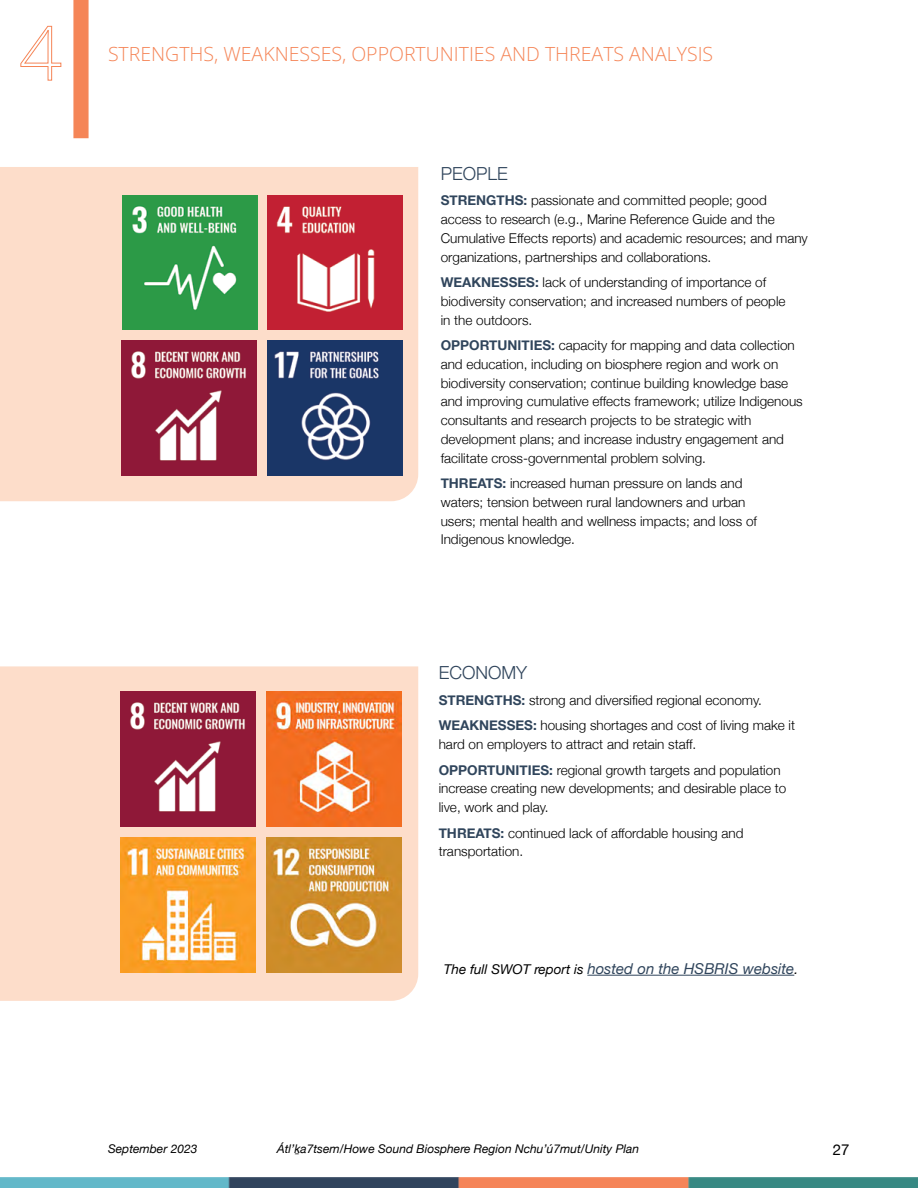
<style>
.page{position:relative;width:918px;height:1188px;background:#fff}
.page>*{position:absolute;margin:0;border:0;box-sizing:border-box;transform-origin:0 0}
.t1{font:300 19.5px "Open Sans";color:#f58557}
.t2{font:300 18px "Helvetica Neue";color:#30455c}
.t3{font:italic 15px "Helvetica Neue";color:#30455c}
.t4{font:15px "Helvetica Neue";color:#000}
.t5{font:300 13.5px/18.8px "Helvetica Neue";color:#000}
.t6{font:italic 12px "Helvetica Neue";color:#000}
.s1{font-weight:700;color:#30455c}
.s2{font-size:13.5px;color:#000}
</style>
<div class="page">
<img style="left:0;top:1178px;width:918px;height:10px">
<div style="left:73px;top:0;width:16px;height:138px;background:#f58557;border:2px solid #f58557"></div>
<div style="left:0;top:666px;width:418px;height:335px;background:#fdddca"></div>
<img style="left:266px;top:838px;width:135px;height:135px">
<img style="left:121px;top:838px;width:135px;height:135px">
<hr style="left:587px;top:975px;width:207px;height:1px;background:#30455c">
<img style="left:121px;top:692px;width:135px;height:135px">
<img style="left:266px;top:692px;width:135px;height:135px">
<div style="left:0;top:167px;width:418px;height:334px;background:#fdddca"></div>
<img style="left:123px;top:195px;width:135px;height:135px">
<img style="left:267px;top:195px;width:135px;height:135px">
<img style="left:121px;top:340px;width:135px;height:136px">
<img style="left:267px;top:340px;width:135px;height:136px">
<svg style="left:20px;top:26px;width:42px;height:55px"></svg>
<h1 class="t1" style="left:108px;top:41px;width:607px">STRENGTHS, WEAKNESSES, OPPORTUNITIES AND THREATS ANALYSIS</h1>
<h2 class="t2" style="left:441px;top:159px;width:69px">PEOPLE</h2>
<p class="t5" style="left:441px;top:190px;width:369px"><span class="s1">STRENGTHS:</span> passionate and committed people; good access to research (e.g., Marine Reference Guide and the Cumulative Effects reports) and academic resources; and many organizations, partnerships and collaborations.</p>
<p class="t5" style="left:441px;top:272px;width:346px"><span class="s1">WEAKNESSES:</span> lack of understanding of importance of biodiversity conservation; and increased numbers of people in the outdoors.</p>
<p class="t5" style="left:441px;top:335px;width:364px"><span class="s1">OPPORTUNITIES:</span> capacity for mapping and data collection and education, including on biosphere region and work on biodiversity conservation; continue building knowledge base and improving cumulative effects framework; utilize Indigenous consultants and research projects to be strategic with development plans; and increase industry engagement and facilitate cross-governmental problem solving.</p>
<p class="t5" style="left:441px;top:473px;width:318px"><span class="s1">THREATS:</span> increased human pressure on lands and waters; tension between rural landowners and urban users; mental health and wellness impacts; and loss of Indigenous knowledge.</p>
<h2 class="t2" style="left:439px;top:658px;width:90px">ECONOMY</h2>
<p class="t5" style="left:439px;top:686px;width:358px;line-height:25.5px"><span class="s1">STRENGTHS:</span> strong and diversified regional economy.<br><span class="s1">WEAKNESSES:</span> housing shortages and cost of living make it</p>
<p class="t5" style="left:439px;top:731px;width:343px;line-height:25.5px">hard on employers to attract and retain staff.<br><span class="s1">OPPORTUNITIES:</span> regional growth targets and population</p>
<p class="t5" style="left:439px;top:778px;width:349px">increase creating new developments; and desirable place to live, work and play.</p>
<p class="t5" style="left:439px;top:822px;width:306px"><span class="s1">THREATS:</span> continued lack of affordable housing and transportation.</p>
<p class="t3" style="left:444px;top:958px;width:356px"><span class="s2">The full SWOT report is</span> hosted on the HSBRIS website<span class="s2">.</span></p>
<p class="t6" style="left:108px;top:1140px;width:91px">September 2023</p>
<p class="t6" style="left:277px;top:1140px;width:364px">Átl’ḵa7tsem/Howe Sound Biosphere Region Nchu’ú7mut/Unity Plan</p>
<p class="t4" style="left:833px;top:1139px;width:18px">27</p>
</div>
